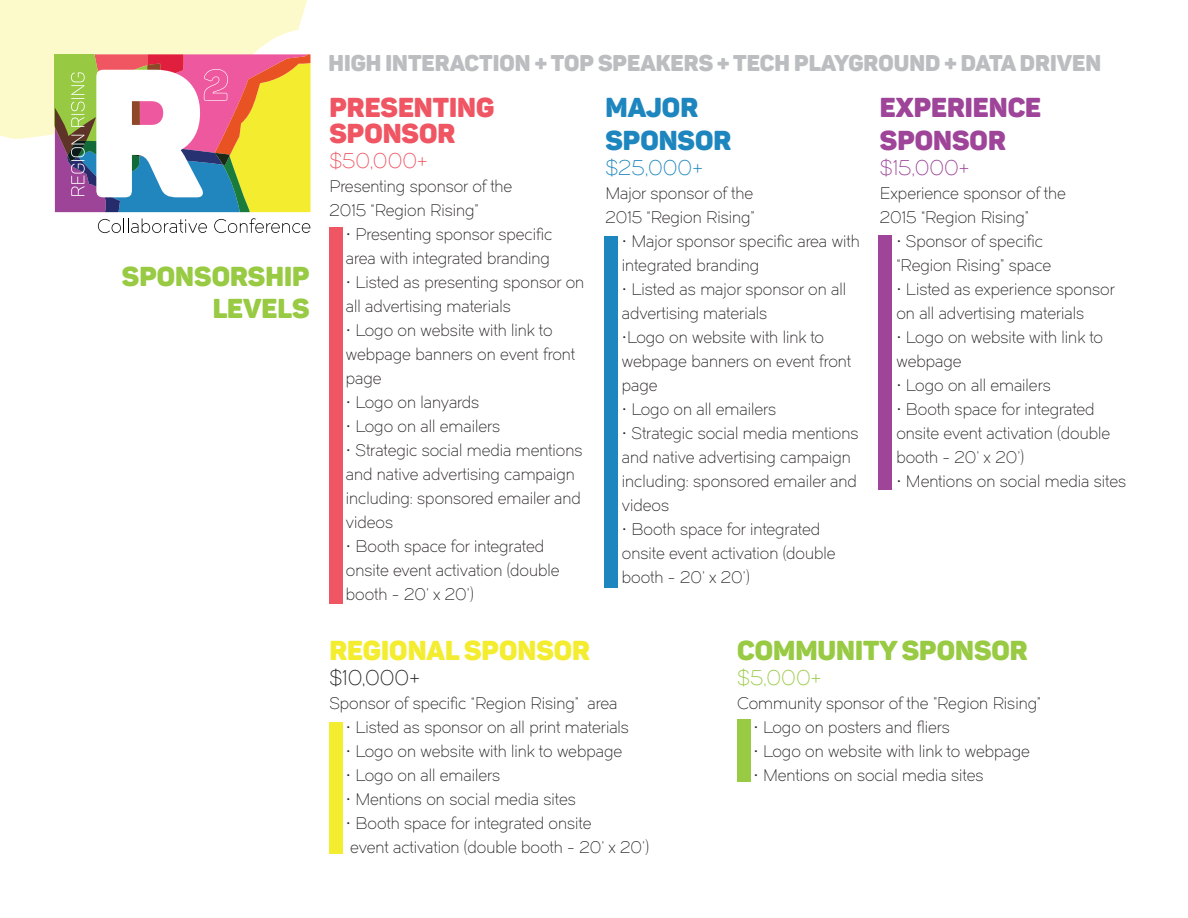
<style>
.page{position:relative;width:1188px;height:918px;background:#fff}
.page>*{position:absolute;margin:0;border:0;box-sizing:border-box;transform-origin:0 0}
.t1{font:27px/32.4px "Panton Black Caps";color:#98ca43;text-align:right}
.t2{font:27px/32.4px "Panton Black Caps";color:#9e4499}
.t3{font:27px/25.5px "Panton Black Caps";color:#ef5562}
.t4{font:27px "Panton Black Caps";color:#f4ed2f}
.t5{font:27px/32.4px "Panton Black Caps";color:#1e86be}
.t6{font:22.5px "Panton Black Caps";color:#bcbdc0}
.t7{font:21px "Dual 300";color:#231f20}
.t8{font:21px "Dual 300";color:#9e4499}
.t9{font:21px "Dual 300";color:#1e86be}
.t10{font:21px "Dual 300";color:#ef5562}
.t11{font:21px "Dual 300";color:#98ca43}
.t12{font:16.5px/24px "Dual 300";color:#231f20}
</style>
<div class="page">
<svg style="left:0;top:0;width:311px;height:139px;background:#fbfacd"></svg>
<svg style="left:55px;top:54px;width:255px;height:158px"></svg>
<svg style="left:98px;top:218px;width:109px;height:15px"></svg>
<svg style="left:214px;top:218px;width:96px;height:15px"></svg>
<div style="left:329px;top:227px;width:14px;height:377px;background:#ef5562"></div>
<div style="left:737px;top:719px;width:14px;height:63px;background:#98ca43"></div>
<div style="left:329px;top:722px;width:14px;height:131px;background:#f4ed2f"></div>
<div style="left:878px;top:235px;width:14px;height:254px;background:#9e4499"></div>
<div style="left:604px;top:236px;width:13px;height:352px;background:#1e86be"></div>
<p class="t1" style="left:122px;top:260px;width:189px">SPONSORSHIP<br>LEVELS</p>
<p class="t6" style="left:328px;top:48px;width:774px">HIGH INTERACTION + TOP SPEAKERS + TECH PLAYGROUND + DATA DRIVEN</p>
<p class="t3" style="left:329px;top:95px;width:166px">PRESENTING<br>SPONSOR</p>
<p class="t10" style="left:329px;top:149px;width:100px">$50,000+</p>
<p class="t12" style="left:329px;top:175px;width:184px">Presenting sponsor of the<br>2015 “Region Rising”</p>
<p class="t12" style="left:346px;top:223px;width:208px">• Presenting sponsor specific area with integrated branding</p>
<p class="t12" style="left:346px;top:271px;width:240px">• Listed as presenting sponsor on all advertising materials</p>
<p class="t12" style="left:346px;top:319px;width:231px">• Logo on website with link to webpage banners on event front page</p>
<p class="t12" style="left:346px;top:391px;width:135px">• Logo on lanyards</p>
<p class="t12" style="left:346px;top:415px;width:156px">• Logo on all emailers</p>
<p class="t12" style="left:346px;top:439px;width:238px">• Strategic social media mentions and native advertising campaign including: sponsored emailer and videos</p>
<p class="t12" style="left:346px;top:535px;width:215px">• Booth space for integrated onsite event activation (double booth - 20’ x 20’)</p>
<p class="t5" style="left:605px;top:91px;width:127px">MAJOR<br>SPONSOR</p>
<p class="t9" style="left:605px;top:155px;width:99px">$25,000+</p>
<p class="t12" style="left:605px;top:181px;width:151px">Major sponsor of the<br>2015 “Region Rising”</p>
<p class="t12" style="left:622px;top:229px;width:239px">• Major sponsor specific area with integrated branding</p>
<p class="t12" style="left:622px;top:277px;width:226px">• Listed as major sponsor on all advertising materials</p>
<p class="t12" style="left:622px;top:325px;width:231px">•Logo on website with link to webpage banners on event front page</p>
<p class="t12" style="left:622px;top:397px;width:156px">• Logo on all emailers</p>
<p class="t12" style="left:622px;top:421px;width:238px">• Strategic social media mentions and native advertising campaign including: sponsored emailer and videos</p>
<p class="t12" style="left:622px;top:517px;width:215px">• Booth space for integrated onsite event activation (double booth - 20’ x 20’)</p>
<p class="t2" style="left:880px;top:91px;width:163px">EXPERIENCE<br>SPONSOR</p>
<p class="t8" style="left:880px;top:155px;width:91px">$15,000+</p>
<p class="t12" style="left:880px;top:181px;width:188px">Experience sponsor of the</p>
<p class="t12" style="left:880px;top:205px;width:151px">2015 “Region Rising”</p>
<p class="t12" style="left:896px;top:229px;width:156px">• Sponsor of specific “Region Rising” space</p>
<p class="t12" style="left:896px;top:277px;width:220px">• Listed as experience sponsor on all advertising materials</p>
<p class="t12" style="left:896px;top:325px;width:208px">• Logo on website with link to webpage</p>
<p class="t12" style="left:896px;top:373px;width:156px">• Logo on all emailers</p>
<p class="t12" style="left:896px;top:397px;width:215px">• Booth space for integrated onsite event activation (double booth - 20’ x 20’)</p>
<p class="t12" style="left:896px;top:469px;width:231px">• Mentions on social media sites</p>
<p class="t4" style="left:329px;top:633px;width:262px">REGIONAL SPONSOR</p>
<p class="t7" style="left:329px;top:665px;width:92px">$10,000+</p>
<p class="t12" style="left:329px;top:691px;width:290px">Sponsor of specific “Region Rising” area</p>
<p class="t12" style="left:346px;top:715px;width:285px">• Listed as sponsor on all print materials</p>
<p class="t12" style="left:346px;top:739px;width:278px">• Logo on website with link to webpage</p>
<p class="t12" style="left:346px;top:763px;width:156px">• Logo on all emailers</p>
<p class="t12" style="left:346px;top:787px;width:231px">• Mentions on social media sites</p>
<p class="t12" style="left:346px;top:811px;width:305px">• Booth space for integrated onsite<br>event activation (double booth - 20’ x 20’)</p>
<p class="t1" style="left:737px;top:634px;width:292px">COMMUNITY SPONSOR</p>
<p class="t11" style="left:737px;top:665px;width:86px">$5,000+</p>
<p class="t12" style="left:737px;top:691px;width:306px">Community sponsor of the ”Region Rising”</p>
<p class="t12" style="left:754px;top:715px;width:198px">• Logo on posters and fliers</p>
<p class="t12" style="left:754px;top:739px;width:278px">• Logo on website with link to webpage</p>
<p class="t12" style="left:754px;top:763px;width:231px">• Mentions on social media sites</p>
</div>
